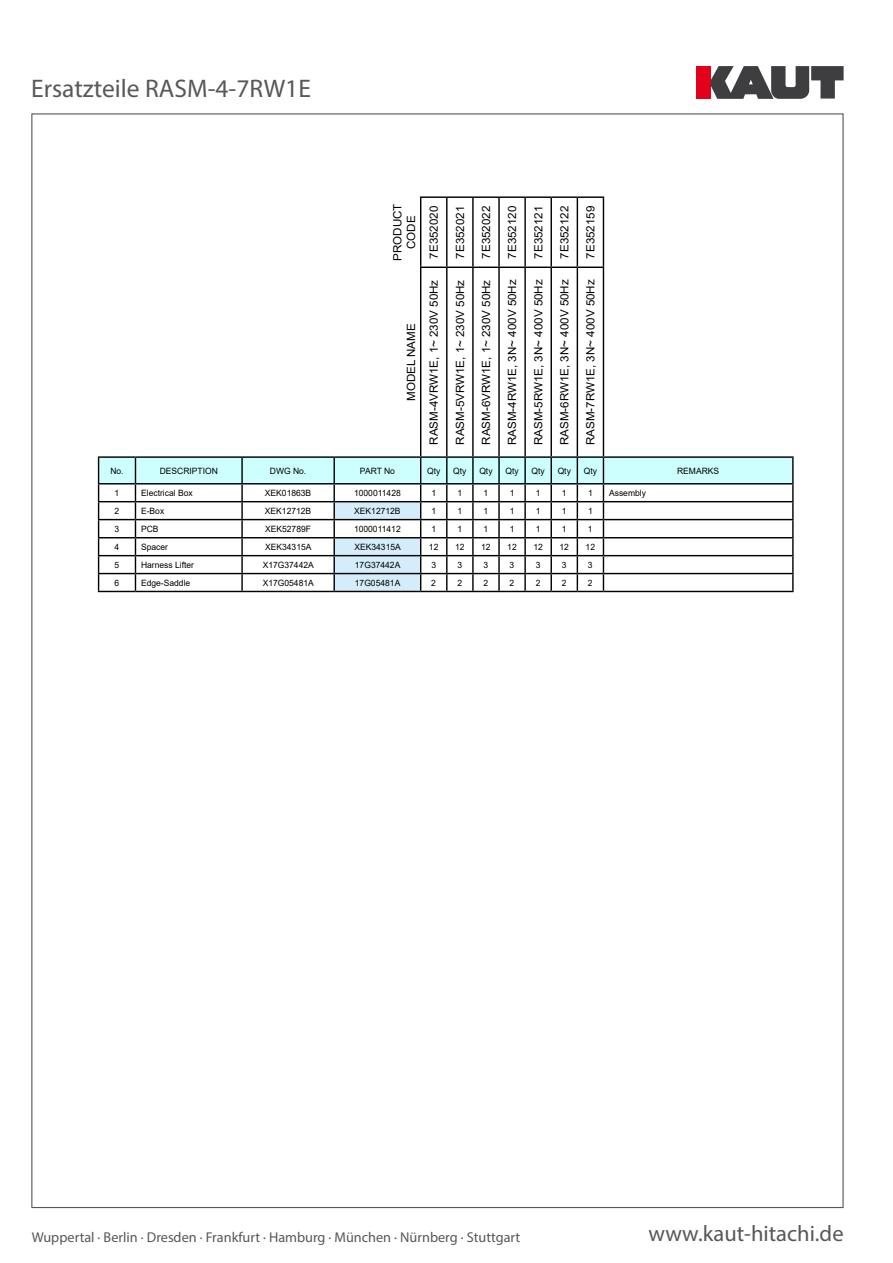
<style>
.page{position:relative;width:893px;height:1263px;background:#fff}
.page>*{position:absolute;margin:0;border:0;box-sizing:border-box;transform-origin:0 0}
.t1{font:25.5px "Myriad Pro";color:#57585a}
.t2{font:22.5px "Myriad Pro";color:#57585a}
.t3{font:14.25px "Myriad Pro";color:#57585a}
.t4{font:12.3px "Arial";color:#000}
.t5{font:11.4px/13.6px "Arial";color:#000;text-align:center}
.t6{font:8.7px "Arial";color:#000}
</style>
<div class="page">
<div style="left:696px;top:66px;width:15px;height:33px;background:#e2001a"></div>
<svg style="left:711px;top:66px;width:133px;height:33px"></svg>
<svg style="left:97px;top:196px;width:697px;height:397px"></svg>
<hr style="left:603px;top:198px;width:1px;height:69px;background:#000">
<hr style="left:603px;top:268px;width:1px;height:188px;background:#000">
<hr style="left:420px;top:196px;width:27px;height:2px;background:#000">
<hr style="left:447px;top:196px;width:26px;height:2px;background:#000">
<hr style="left:473px;top:196px;width:26px;height:2px;background:#000">
<hr style="left:499px;top:196px;width:26px;height:2px;background:#000">
<hr style="left:525px;top:196px;width:26px;height:2px;background:#000">
<hr style="left:551px;top:196px;width:26px;height:2px;background:#000">
<hr style="left:577px;top:196px;width:27px;height:2px;background:#000">
<svg style="left:420px;top:267px;width:184px;height:1px"></svg>
<hr style="left:421px;top:456px;width:26px;height:2px;background:#000">
<hr style="left:447px;top:456px;width:26px;height:2px;background:#000">
<hr style="left:473px;top:456px;width:26px;height:2px;background:#000">
<hr style="left:499px;top:456px;width:26px;height:2px;background:#000">
<hr style="left:525px;top:456px;width:26px;height:2px;background:#000">
<hr style="left:551px;top:456px;width:26px;height:2px;background:#000">
<hr style="left:577px;top:456px;width:26px;height:2px;background:#000">
<svg style="left:98px;top:457px;width:696px;height:135px"></svg>
<hr style="left:603px;top:483px;width:191px;height:1px;background:#000">
<hr style="left:98px;top:456px;width:37px;height:2px;background:#000">
<hr style="left:135px;top:456px;width:107px;height:2px;background:#000">
<hr style="left:242px;top:456px;width:92px;height:2px;background:#000">
<hr style="left:603px;top:456px;width:191px;height:2px;background:#000">
<hr style="left:420px;top:198px;width:1px;height:69px;background:#000">
<hr style="left:446px;top:198px;width:1px;height:69px;background:#000">
<hr style="left:472px;top:198px;width:2px;height:69px;background:#000">
<hr style="left:498px;top:198px;width:2px;height:69px;background:#000">
<hr style="left:524px;top:198px;width:2px;height:69px;background:#000">
<hr style="left:550px;top:198px;width:2px;height:69px;background:#000">
<hr style="left:577px;top:198px;width:1px;height:69px;background:#000">
<hr style="left:420px;top:268px;width:1px;height:188px;background:#000">
<hr style="left:446px;top:268px;width:1px;height:188px;background:#000">
<hr style="left:472px;top:268px;width:2px;height:188px;background:#000">
<hr style="left:498px;top:268px;width:2px;height:188px;background:#000">
<hr style="left:524px;top:268px;width:2px;height:188px;background:#000">
<hr style="left:550px;top:268px;width:2px;height:188px;background:#000">
<hr style="left:577px;top:268px;width:1px;height:188px;background:#000">
<hr style="left:334px;top:456px;width:87px;height:2px;background:#000">
<h3 class="t4" style="left:81px;top:72px;width:105px">ASEAN and Others</h3>
<h3 class="t4" style="left:217px;top:72px;width:20px">ME</h3>
<h3 class="t4" style="left:81px;top:88px;width:39px">Taiwan</h3>
<h3 class="t4" style="left:217px;top:88px;width:32px">Africa</h3>
<h1 class="t1" style="left:31px;top:73px;width:281px">Ersatzteile RASM-4-7RW1E</h1>
<h3 class="t5" style="left:390px;top:261px;width:59px;rotate:-90deg">PRODUCT<br>CODE</h3>
<h3 class="t5" style="left:427px;top:259px;width:54px;rotate:-90deg">7E352020</h3>
<h3 class="t5" style="left:453px;top:259px;width:54px;rotate:-90deg">7E352021</h3>
<h3 class="t5" style="left:479px;top:259px;width:54px;rotate:-90deg">7E352022</h3>
<h3 class="t5" style="left:505px;top:259px;width:54px;rotate:-90deg">7E352120</h3>
<h3 class="t5" style="left:531px;top:259px;width:54px;rotate:-90deg">7E352121</h3>
<h3 class="t5" style="left:558px;top:259px;width:54px;rotate:-90deg">7E352122</h3>
<h3 class="t5" style="left:584px;top:259px;width:54px;rotate:-90deg">7E352159</h3>
<h3 class="t5" style="left:400px;top:445px;width:166px;line-height:22.8px;rotate:-90deg">MODEL NAME<br>RASM-4VRW1E, 1~ 230V 50Hz</h3>
<h3 class="t5" style="left:453px;top:445px;width:166px;rotate:-90deg">RASM-5VRW1E, 1~ 230V 50Hz</h3>
<h3 class="t5" style="left:479px;top:445px;width:166px;rotate:-90deg">RASM-6VRW1E, 1~ 230V 50Hz</h3>
<h3 class="t5" style="left:505px;top:445px;width:167px;rotate:-90deg">RASM-4RW1E, 3N~ 400V 50Hz</h3>
<h3 class="t5" style="left:531px;top:445px;width:167px;rotate:-90deg">RASM-5RW1E, 3N~ 400V 50Hz</h3>
<h3 class="t5" style="left:558px;top:445px;width:167px;rotate:-90deg">RASM-6RW1E, 3N~ 400V 50Hz</h3>
<h3 class="t5" style="left:584px;top:445px;width:167px;rotate:-90deg">RASM-7RW1E, 3N~ 400V 50Hz</h3>
<p class="t6" style="left:110px;top:465px;width:15px">No.</p>
<p class="t6" style="left:160px;top:465px;width:60px">DESCRIPTION</p>
<p class="t6" style="left:270px;top:465px;width:38px">DWG No.</p>
<p class="t6" style="left:360px;top:465px;width:37px">PART No</p>
<p class="t6" style="left:427px;top:465px;width:15px">Qty</p>
<p class="t6" style="left:453px;top:465px;width:15px">Qty</p>
<p class="t6" style="left:479px;top:465px;width:15px">Qty</p>
<p class="t6" style="left:505px;top:465px;width:15px">Qty</p>
<p class="t6" style="left:532px;top:465px;width:15px">Qty</p>
<p class="t6" style="left:558px;top:465px;width:15px">Qty</p>
<p class="t6" style="left:584px;top:465px;width:15px">Qty</p>
<p class="t6" style="left:677px;top:465px;width:44px">REMARKS</p>
<p class="t6" style="left:115px;top:487px;width:6px">1</p>
<p class="t6" style="left:141px;top:487px;width:53px">Electrical Box</p>
<p class="t6" style="left:265px;top:487px;width:48px">XEK01863B</p>
<p class="t6" style="left:354px;top:487px;width:48px">1000011428</p>
<p class="t6" style="left:431px;top:487px;width:6px">1</p>
<p class="t6" style="left:457px;top:487px;width:6px">1</p>
<p class="t6" style="left:484px;top:487px;width:6px">1</p>
<p class="t6" style="left:510px;top:487px;width:6px">1</p>
<p class="t6" style="left:536px;top:487px;width:6px">1</p>
<p class="t6" style="left:562px;top:487px;width:6px">1</p>
<p class="t6" style="left:588px;top:487px;width:6px">1</p>
<p class="t6" style="left:609px;top:487px;width:38px">Assembly</p>
<p class="t6" style="left:115px;top:505px;width:6px">2</p>
<p class="t6" style="left:141px;top:505px;width:25px">E-Box</p>
<p class="t6" style="left:265px;top:505px;width:48px">XEK12712B</p>
<p class="t6" style="left:354px;top:505px;width:48px">XEK12712B</p>
<p class="t6" style="left:431px;top:505px;width:6px">1</p>
<p class="t6" style="left:457px;top:505px;width:6px">1</p>
<p class="t6" style="left:484px;top:505px;width:6px">1</p>
<p class="t6" style="left:510px;top:505px;width:6px">1</p>
<p class="t6" style="left:536px;top:505px;width:6px">1</p>
<p class="t6" style="left:562px;top:505px;width:6px">1</p>
<p class="t6" style="left:588px;top:505px;width:6px">1</p>
<p class="t6" style="left:115px;top:523px;width:6px">3</p>
<p class="t6" style="left:141px;top:523px;width:19px">PCB</p>
<p class="t6" style="left:265px;top:523px;width:47px">XEK52789F</p>
<p class="t6" style="left:354px;top:523px;width:48px">1000011412</p>
<p class="t6" style="left:431px;top:523px;width:6px">1</p>
<p class="t6" style="left:457px;top:523px;width:6px">1</p>
<p class="t6" style="left:484px;top:523px;width:6px">1</p>
<p class="t6" style="left:510px;top:523px;width:6px">1</p>
<p class="t6" style="left:536px;top:523px;width:6px">1</p>
<p class="t6" style="left:562px;top:523px;width:6px">1</p>
<p class="t6" style="left:588px;top:523px;width:6px">1</p>
<p class="t6" style="left:115px;top:541px;width:6px">4</p>
<p class="t6" style="left:141px;top:541px;width:28px">Spacer</p>
<p class="t6" style="left:265px;top:541px;width:48px">XEK34315A</p>
<p class="t6" style="left:354px;top:541px;width:48px">XEK34315A</p>
<p class="t6" style="left:429px;top:541px;width:11px">12</p>
<p class="t6" style="left:455px;top:541px;width:11px">12</p>
<p class="t6" style="left:481px;top:541px;width:11px">12</p>
<p class="t6" style="left:507px;top:541px;width:11px">12</p>
<p class="t6" style="left:533px;top:541px;width:11px">12</p>
<p class="t6" style="left:559px;top:541px;width:11px">12</p>
<p class="t6" style="left:586px;top:541px;width:11px">12</p>
<p class="t6" style="left:115px;top:559px;width:6px">5</p>
<p class="t6" style="left:141px;top:559px;width:54px">Harness Lifter</p>
<p class="t6" style="left:263px;top:559px;width:53px">X17G37442A</p>
<p class="t6" style="left:355px;top:559px;width:47px">17G37442A</p>
<p class="t6" style="left:431px;top:559px;width:6px">3</p>
<p class="t6" style="left:457px;top:559px;width:6px">3</p>
<p class="t6" style="left:484px;top:559px;width:6px">3</p>
<p class="t6" style="left:510px;top:559px;width:6px">3</p>
<p class="t6" style="left:536px;top:559px;width:6px">3</p>
<p class="t6" style="left:562px;top:559px;width:6px">3</p>
<p class="t6" style="left:588px;top:559px;width:6px">3</p>
<p class="t6" style="left:115px;top:577px;width:6px">6</p>
<p class="t6" style="left:141px;top:577px;width:51px">Edge-Saddle</p>
<p class="t6" style="left:263px;top:577px;width:53px">X17G05481A</p>
<p class="t6" style="left:355px;top:577px;width:47px">17G05481A</p>
<p class="t6" style="left:431px;top:577px;width:6px">2</p>
<p class="t6" style="left:457px;top:577px;width:6px">2</p>
<p class="t6" style="left:483px;top:577px;width:6px">2</p>
<p class="t6" style="left:510px;top:577px;width:6px">2</p>
<p class="t6" style="left:536px;top:577px;width:6px">2</p>
<p class="t6" style="left:562px;top:577px;width:6px">2</p>
<p class="t6" style="left:588px;top:577px;width:6px">2</p>
<h3 class="t3" style="left:32px;top:1228px;width:490px">Wuppertal · Berlin · Dresden · Frankfurt · Hamburg · München · Nürnberg · Stuttgart</h3>
<h2 class="t2" style="left:649px;top:1219px;width:196px">www.kaut-hitachi.de</h2>
</div>
